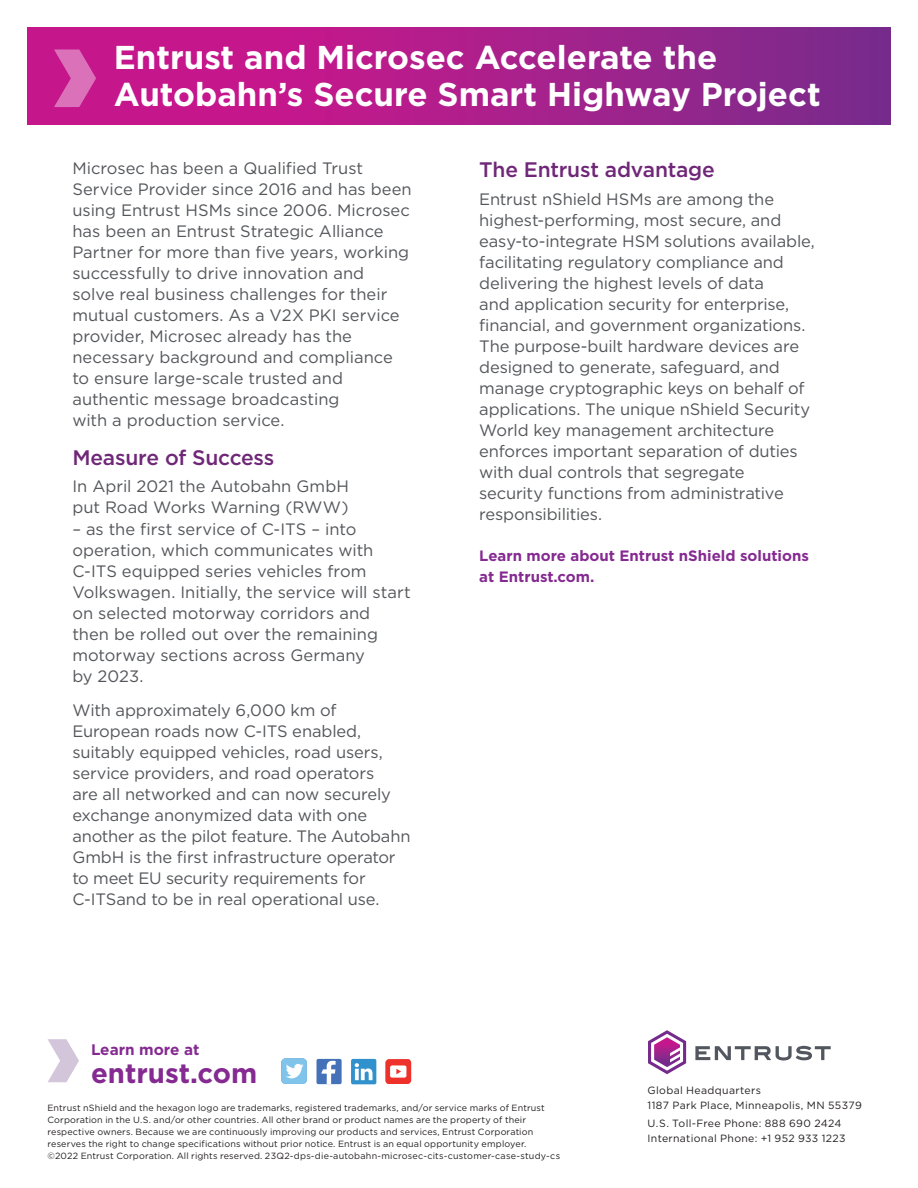
<style>
.page{position:relative;width:918px;height:1188px;background:#fff}
.page>*{position:absolute;margin:0;border:0;box-sizing:border-box;transform-origin:0 0}
.t1{font:700 33px/37.2px "Gotham";color:#fff}
.t2{font:700 27.6px "Gotham";color:#852a91}
.t3{font:500 21px "Gotham";letter-spacing:-.01em;color:#6f2777}
.t4{font:16.5px/21px "Gotham";letter-spacing:-.005em;color:#54565a}
.t5{font:700 15.3px "Gotham";color:#852a91}
.t6{font:700 15px/21px "Gotham";color:#852a91}
.t7{font:10.5px/15px "Gotham";letter-spacing:.035em;color:#231f20}
.t8{font:9px/12px "Gotham";letter-spacing:.015em;color:#231f20}
</style>
<div class="page">
<svg style="left:27px;top:27px;width:864px;height:98px;background:#a91e8b"></svg>
<svg style="left:54px;top:50px;width:42px;height:57px;background:#d24da7"></svg>
<svg style="left:695px;top:1046px;width:136px;height:14px"></svg>
<svg style="left:648px;top:1030px;width:38px;height:44px"></svg>
<div style="left:317px;top:1059px;width:25px;height:25px;background:#4471b8;border-radius:2px"></div>
<svg style="left:321px;top:1061px;width:15px;height:23px"></svg>
<div style="left:351px;top:1059px;width:25px;height:25px;background:#3091cd;border-radius:2px"></div>
<svg style="left:355px;top:1063px;width:18px;height:17px"></svg>
<div style="left:282px;top:1059px;width:25px;height:25px;background:#80c3eb;border-radius:4px"></div>
<svg style="left:286px;top:1064px;width:18px;height:15px"></svg>
<svg style="left:385px;top:1059px;width:26px;height:25px"></svg>
<svg style="left:48px;top:1039px;width:31px;height:43px"></svg>
<h1 class="t1" style="left:114px;top:38px;width:709px">Entrust and Microsec Accelerate the<br>Autobahn’s Secure Smart Highway Project</h1>
<p class="t4" style="left:72px;top:157px;width:341px">Microsec has been a Qualified Trust Service Provider since 2016 and has been using Entrust HSMs since 2006. Microsec has been an Entrust Strategic Alliance Partner for more than five years, working successfully to drive innovation and<br>solve real business challenges for their mutual customers. As a V2X PKI service provider, Microsec already has the necessary background and compliance to ensure large-scale trusted and authentic message broadcasting<br>with a production service.</p>
<p class="t3" style="left:72px;top:445px;width:203px">Measure of Success</p>
<p class="t4" style="left:72px;top:476px;width:278px">In April 2021 the Autobahn GmbH put Road Works Warning (RWW)</p>
<p class="t4" style="left:72px;top:518px;width:340px">– as the first service of C-ITS – into operation, which communicates with C-ITS equipped series vehicles from Volkswagen. Initially, the service will start on selected motorway corridors and then be rolled out over the remaining motorway sections across Germany<br>by 2023.</p>
<p class="t4" style="left:72px;top:699px;width:340px">With approximately 6,000 km of European roads now C-ITS enabled, suitably equipped vehicles, road users, service providers, and road operators<br>are all networked and can now securely exchange anonymized data with one another as the pilot feature. The Autobahn GmbH is the first infrastructure operator to meet EU security requirements for C-ITSand to be in real operational use.</p>
<p class="t5" style="left:91px;top:1041px;width:110px">Learn more at</p>
<h2 class="t2" style="left:91px;top:1057px;width:168px">entrust.com</h2>
<p class="t3" style="left:479px;top:158px;width:237px">The Entrust advantage</p>
<p class="t4" style="left:479px;top:188px;width:337px">Entrust nShield HSMs are among the highest-performing, most secure, and easy-to-integrate HSM solutions available, facilitating regulatory compliance and delivering the highest levels of data<br>and application security for enterprise, financial, and government organizations.<br>The purpose-built hardware devices are designed to generate, safeguard, and manage cryptographic keys on behalf of applications. The unique nShield Security World key management architecture enforces important separation of duties with dual controls that segregate<br>security functions from administrative responsibilities.</p>
<p class="t6" style="left:479px;top:545px;width:331px">Learn more about Entrust nShield solutions at Entrust.com.</p>
<p class="t8" style="left:48px;top:1102px;width:514px">Entrust nShield and the hexagon logo are trademarks, registered trademarks, and/or service marks of Entrust Corporation in the U.S. and/or other countries. All other brand or product names are the property of their respective owners. Because we are continuously improving our products and services, Entrust Corporation reserves the right to change specifications without prior notice. Entrust is an equal opportunity employer.<br>©2022 Entrust Corporation. All rights reserved. 23Q2-dps-die-autobahn-microsec-cits-customer-case-study-cs</p>
<p class="t7" style="left:648px;top:1082px;width:216px">Global Headquarters<br>1187 Park Place, Minneapolis, MN 55379</p>
<p class="t7" style="left:648px;top:1115px;width:200px">U.S. Toll-Free Phone: 888 690 2424<br>International Phone: +1 952 933 1223</p>
</div>
